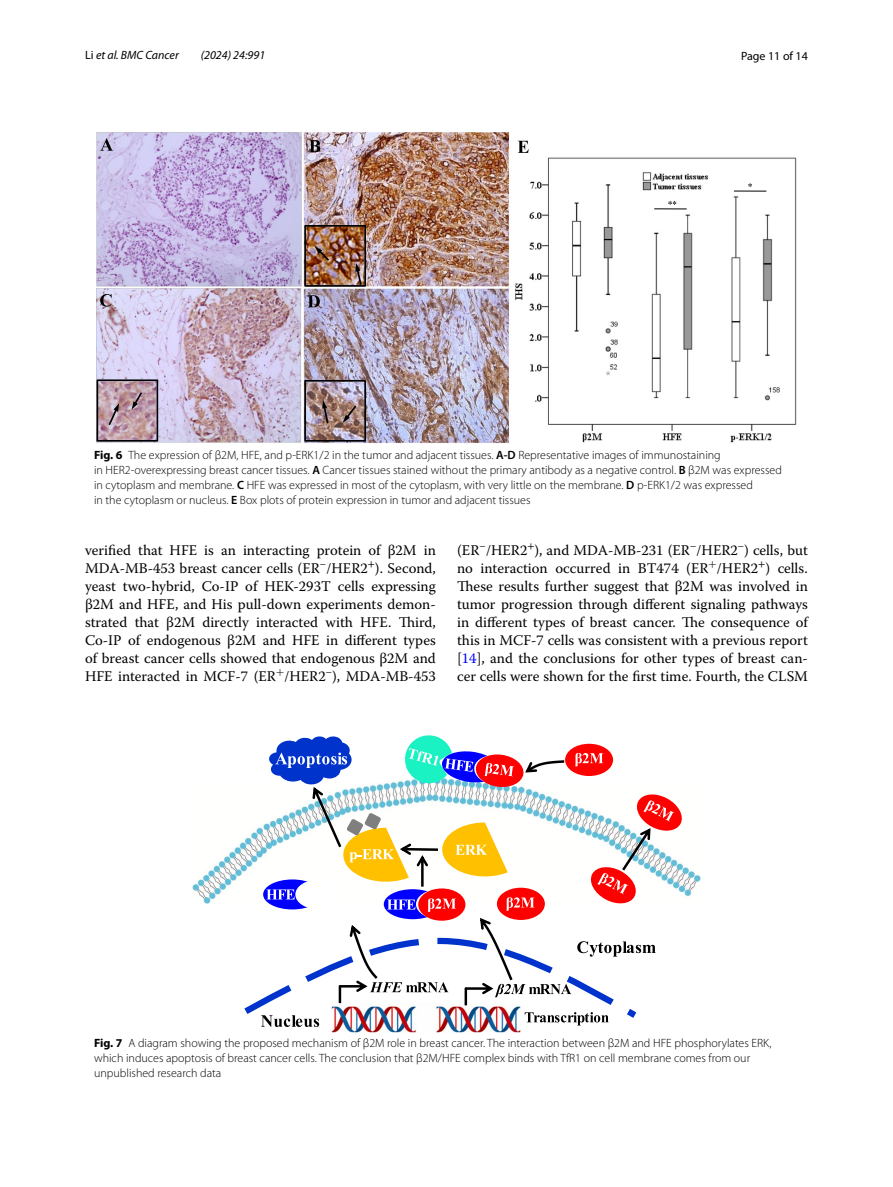
<style>
.page{position:relative;width:893px;height:1187px;background:#fff}
.page>*{position:absolute;margin:0;border:0;box-sizing:border-box;transform-origin:0 0}
.t1{font:14.7px/18px "Warnock Pro";color:#000;text-align:justify}
.t2{font:300 12px/15px "Myriad Pro";color:#000}
.t3{font:italic 12px "Myriad Pro";color:#000}
.t4{font:12px "Myriad Pro";color:#000}
.s1{font-style:normal}
.s2{font-weight:700}
.s3{font-weight:600}
.s4{color:#00f}
</style>
<div class="page">
<img style="left:96px;top:133px;width:701px;height:310px">
<svg style="left:309px;top:140px;width:11px;height:12px"></svg>
<svg style="left:100px;top:138px;width:13px;height:13px"></svg>
<div style="left:304px;top:380px;width:62px;height:61px;border:2px solid #000"></div>
<svg style="left:343px;top:405px;width:13px;height:18px"></svg>
<svg style="left:322px;top:400px;width:6px;height:23px"></svg>
<svg style="left:308px;top:295px;width:12px;height:12px"></svg>
<div style="left:304px;top:225px;width:62px;height:62px;border:2px solid #000"></div>
<svg style="left:355px;top:263px;width:7px;height:22px"></svg>
<svg style="left:315px;top:246px;width:14px;height:15px"></svg>
<svg style="left:100px;top:294px;width:12px;height:12px"></svg>
<svg style="left:518px;top:141px;width:11px;height:12px"></svg>
<hr style="left:734px;top:191px;width:32px;height:1px;background:#000">
<svg style="left:748px;top:183px;width:4px;height:4px"></svg>
<hr style="left:654px;top:208px;width:33px;height:1px;background:#000">
<svg style="left:668px;top:201px;width:8px;height:4px"></svg>
<div style="left:97px;top:379px;width:61px;height:62px;border:2px solid #000"></div>
<svg style="left:132px;top:392px;width:10px;height:17px"></svg>
<svg style="left:109px;top:403px;width:10px;height:22px"></svg>
<img style="left:192px;top:801px;width:509px;height:231px">
<svg style="left:263px;top:879px;width:59px;height:30px"></svg>
<div style="left:384px;top:889px;width:57px;height:30px;background:#00f;border-radius:50%"></div>
<div style="left:418px;top:888px;width:47px;height:32px;background:#f00;border-radius:50%"></div>
<div style="left:497px;top:887px;width:48px;height:32px;background:#f00;border-radius:50%"></div>
<div style="left:565px;top:743px;width:48px;height:33px;background:#f00;border-radius:50%"></div>
<svg style="left:575px;top:753px;width:28px;height:13px"></svg>
<svg style="left:266px;top:735px;width:298px;height:176px"></svg>
<svg style="left:588px;top:794px;width:97px;height:111px"></svg>
<svg style="left:237px;top:917px;width:419px;height:109px"></svg>
<p class="t3" style="left:85px;top:48px;width:95px"><span class="s1">Li</span> et al. BMC Cancer</p>
<p class="t3" style="left:201px;top:48px;width:66px">(2024) 24:991</p>
<p class="t4" style="left:741px;top:48px;width:68px">Page 11 of 14</p>
<p class="t2" style="left:94px;top:447px;width:689px"><span class="s2">Fig. 6</span> The expression of β2M, HFE, and p-ERK1/2 in the tumor and adjacent tissues. <span class="s3">A-D</span> Representative images of immunostaining<br>in HER2-overexpressing breast cancer tissues. <span class="s3">A</span> Cancer tissues stained without the primary antibody as a negative control. <span class="s3">B</span> β2M was expressed in cytoplasm and membrane. <span class="s3">C</span> HFE was expressed in most of the cytoplasm, with very little on the membrane. <span class="s3">D</span> p-ERK1/2 was expressed<br>in the cytoplasm or nucleus. <span class="s3">E</span> Box plots of protein expression in tumor and adjacent tissues</p>
<p class="t1" style="left:85px;top:541px;width:352px">verified that HFE is an interacting protein of β2M in MDA-MB-453 breast cancer cells (ER<sup>–</sup>/HER2<sup>+</sup>). Second, yeast two-hybrid, Co-IP of HEK-293T cells expressing β2M and HFE, and His pull-down experiments demon&shy;strated that β2M directly interacted with HFE. Third, Co-IP of endogenous β2M and HFE in different types of breast cancer cells showed that endogenous β2M and HFE interacted in MCF-7 (ER<sup>+</sup>/HER2<sup>–</sup>), MDA-MB-453</p>
<p class="t1" style="left:457px;top:541px;width:352px">(ER<sup>–</sup>/HER2<sup>+</sup>), and MDA-MB-231 (ER<sup>–</sup>/HER2<sup>–</sup>) cells, but no interaction occurred in BT474 (ER<sup>+</sup>/HER2<sup>+</sup>) cells.<br>These results further suggest that β2M was involved in tumor progression through different signaling pathways in different types of breast cancer. The consequence of this in MCF-7 cells was consistent with a previous report [<span class="s4">14</span>], and the conclusions for other types of breast can&shy;cer cells were shown for the first time. Fourth, the CLSM</p>
<p class="t2" style="left:94px;top:1035px;width:679px"><span class="s2">Fig. 7</span> A diagram showing the proposed mechanism of β2M role in breast cancer. The interaction between β2M and HFE phosphorylates ERK, which induces apoptosis of breast cancer cells. The conclusion that β2M/HFE complex binds with TfR1 on cell membrane comes from our unpublished research data</p>
</div>
